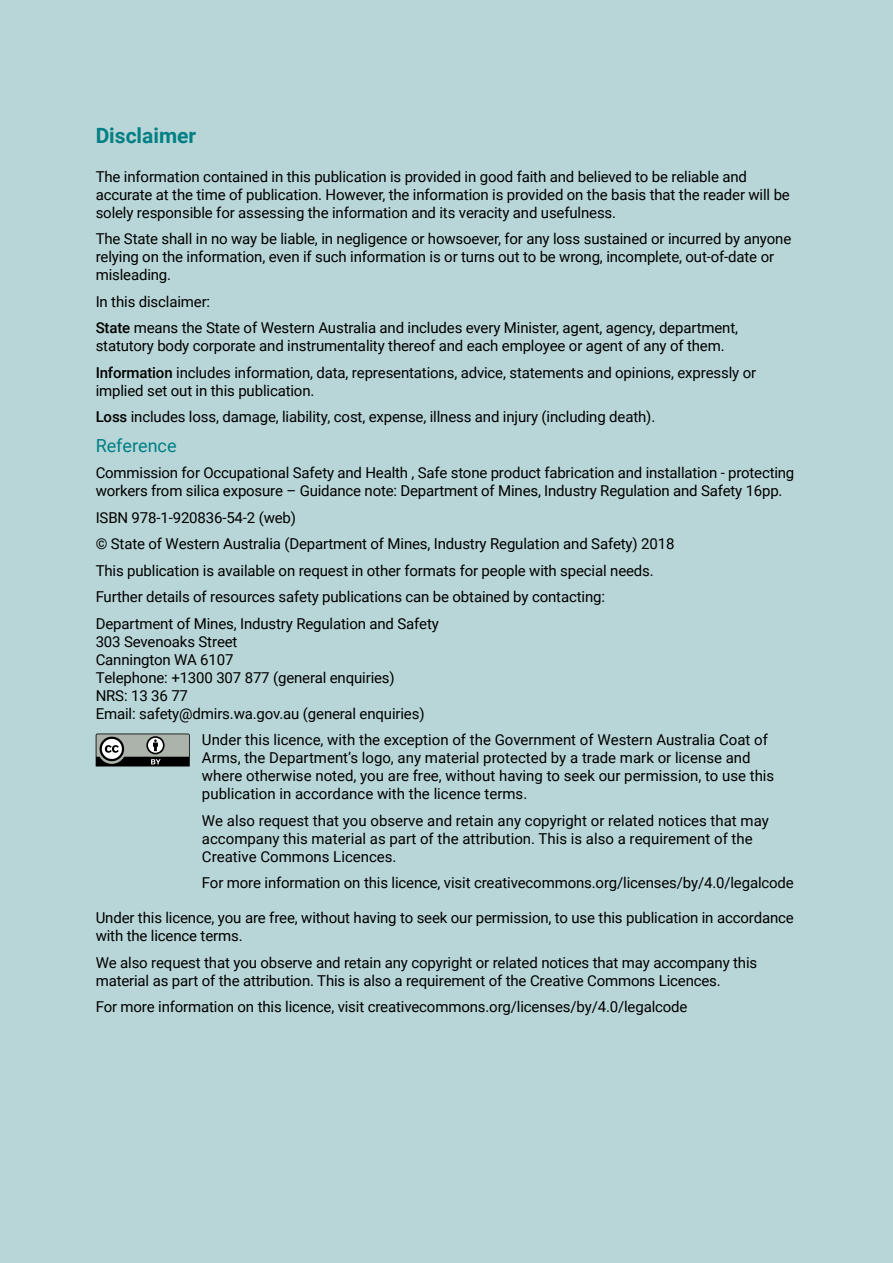
<style>
.page{position:relative;width:893px;height:1263px;background:#b8d5d7}
.page>*{position:absolute;margin:0;border:0;box-sizing:border-box;transform-origin:0 0}
.Sub_Heading{font:700 21px "Roboto";color:#008084}
.Sub_Headings_2{font:18px "Roboto";color:#008084}
.t1{font:15px/18px "Roboto";letter-spacing:-.01em;color:#000}
.s1{font-weight:500}
</style>
<div class="page">
<svg style="left:96px;top:733px;width:94px;height:33px;background:#777b77"></svg>
<p class="Sub_Heading" style="left:96px;top:120px;width:102px">Disclaimer</p>
<p class="t1" style="left:96px;top:167px;width:696px">The information contained in this publication is provided in good faith and believed to be reliable and accurate at the time of publication. However, the information is provided on the basis that the reader will be solely responsible for assessing the information and its veracity and usefulness.</p>
<p class="t1" style="left:96px;top:229px;width:697px">The State shall in no way be liable, in negligence or howsoever, for any loss sustained or incurred by anyone relying on the information, even if such information is or turns out to be wrong, incomplete, out-of-date or misleading.</p>
<p class="t1" style="left:96px;top:292px;width:116px">In this disclaimer:</p>
<p class="t1" style="left:96px;top:318px;width:644px"><span class="s1">State</span> means the State of Western Australia and includes every Minister, agent, agency, department, statutory body corporate and instrumentality thereof and each employee or agent of any of them.</p>
<p class="t1" style="left:96px;top:363px;width:662px"><span class="s1">Information</span> includes information, data, representations, advice, statements and opinions, expressly or implied set out in this publication.</p>
<p class="t1" style="left:96px;top:407px;width:561px"><span class="s1">Loss</span> includes loss, damage, liability, cost, expense, illness and injury (including death).</p>
<p class="Sub_Headings_2" style="left:96px;top:433px;width:82px">Reference</p>
<p class="t1" style="left:96px;top:463px;width:700px">Commission for Occupational Safety and Health , Safe stone product fabrication and installation - protecting workers from silica exposure – Guidance note: Department of Mines, Industry Regulation and Safety 16pp.</p>
<p class="t1" style="left:96px;top:508px;width:202px">ISBN 978-1-920836-54-2 (web)</p>
<p class="t1" style="left:96px;top:534px;width:580px">© State of Western Australia (Department of Mines, Industry Regulation and Safety) 2018</p>
<p class="t1" style="left:96px;top:561px;width:560px">This publication is available on request in other formats for people with special needs.</p>
<p class="t1" style="left:96px;top:587px;width:511px">Further details of resources safety publications can be obtained by contacting:</p>
<p class="t1" style="left:96px;top:614px;width:345px">Department of Mines, Industry Regulation and Safety 303 Sevenoaks Street<br>Cannington WA 6107<br>Telephone: +1300 307 877 (general enquiries)<br>NRS: 13 36 77<br>Email: safety@dmirs.wa.gov.au (general enquiries)</p>
<p class="t1" style="left:202px;top:730px;width:574px">Under this licence, with the exception of the Government of Western Australia Coat of Arms, the Department’s logo, any material protected by a trade mark or license and where otherwise noted, you are free, without having to seek our permission, to use this publication in accordance with the licence terms.</p>
<p class="t1" style="left:202px;top:811px;width:568px">We also request that you observe and retain any copyright or related notices that may accompany this material as part of the attribution. This is also a requirement of the<br>Creative Commons Licences.</p>
<p class="t1" style="left:202px;top:873px;width:593px">For more information on this licence, visit creativecommons.org/licenses/by/4.0/legalcode</p>
<p class="t1" style="left:96px;top:908px;width:700px">Under this licence, you are free, without having to seek our permission, to use this publication in accordance with the licence terms.</p>
<p class="t1" style="left:96px;top:953px;width:663px">We also request that you observe and retain any copyright or related notices that may accompany this material as part of the attribution. This is also a requirement of the Creative Commons Licences.</p>
<p class="t1" style="left:96px;top:997px;width:593px">For more information on this licence, visit creativecommons.org/licenses/by/4.0/legalcode</p>
</div>
